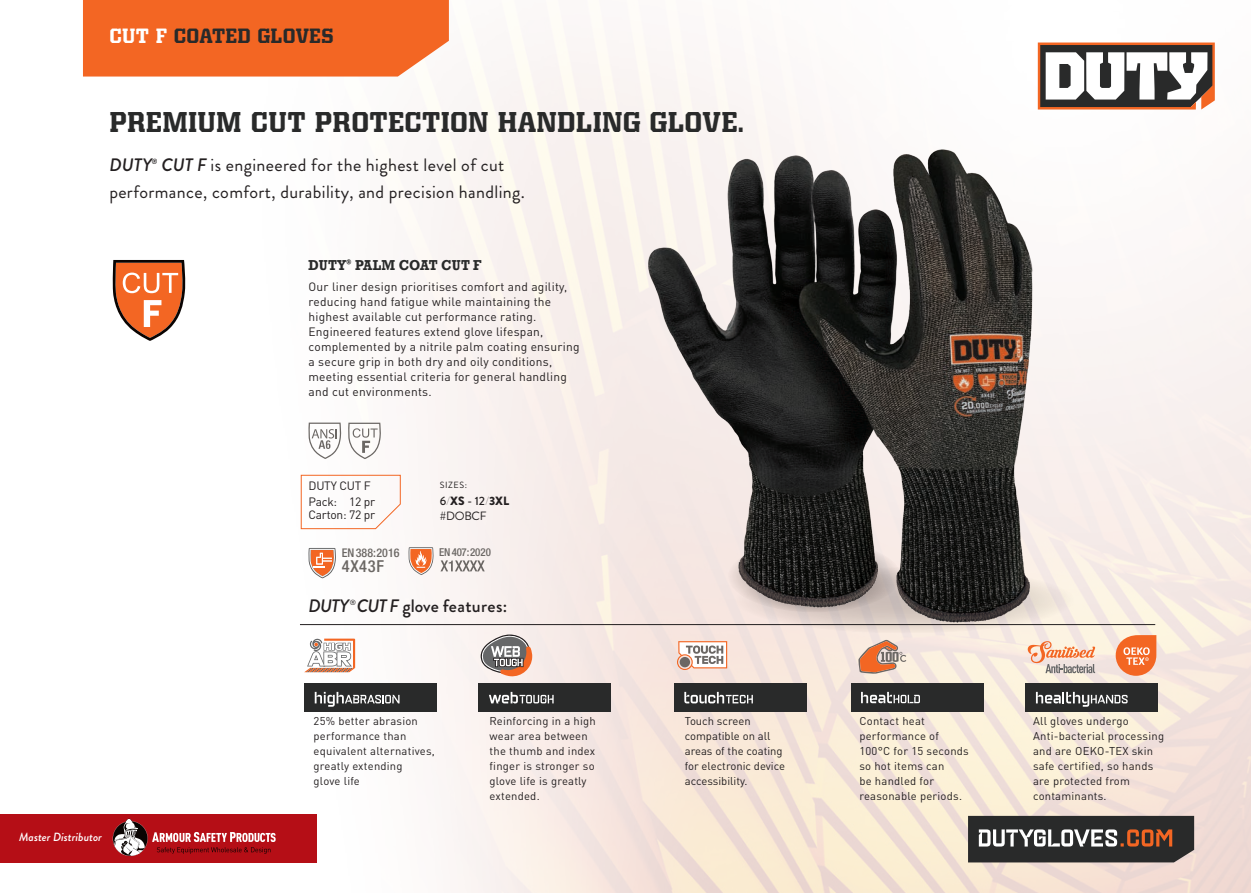
<style>
.page{position:relative;width:1251px;height:893px;background:#fff}
.page>*{position:absolute;margin:0;border:0;box-sizing:border-box;transform-origin:0 0}
.t1{font:700 27px "Kairos Pro";letter-spacing:.01em;color:#292a2a;scale:.9 1}
.t2{font:700 19.5px "Kairos Pro";letter-spacing:.01em;color:#292a2a;scale:.9 1}
.t3{font:18px/27px "Brandon Grotesque";letter-spacing:.02em;color:#231f20}
.t4{font:500 18px "Brandon Grotesque";letter-spacing:.015em;color:#231f20}
.t5{font:italic 500 18px "Brandon Grotesque";color:#231f20}
.t6{font:500 condensed 16.5px "Helvetica Neue LT Pro";letter-spacing:.04em;color:#6b6764}
.t7{font:700 13.5px "Rockwell";letter-spacing:.02em;color:#292a2a;scale:.9 1}
.t8{font:12px/15px "DIN Pro";letter-spacing:.02em;color:#231f20}
.t9{font:12px/16.2px "DIN Pro";letter-spacing:-.02em;color:#231f20}
.t10{font:12px/15.5px "Brandon Grotesque";letter-spacing:-.02em;color:#231f20}
.t11{font:500 condensed 12px "Helvetica Neue LT Pro";color:#6b6764}
.t12{font:italic 500 11.85px "Brandon Grotesque";color:#fff}
.t13{font:11.25px/15px "DIN Pro";letter-spacing:.02em;color:#231f20}
.t14{font:11.25px/15px "DIN Pro";color:#231f20}
.t15{font:500 condensed 10.95px "Helvetica Neue LT Pro";letter-spacing:-.01em;color:#6b6764}
.t16{font:9px "Brandon Grotesque";letter-spacing:.06em;color:#231f20}
.t17{font:7.5px "Brandon Grotesque";color:#231f20}
.t18{font:italic 500 7.5px "Brandon Grotesque";color:#231f20}
.t19{font:700 6px "Rockwell";color:#292a2a;scale:.9 1}
.s1{color:#fff}
.s2{font-weight:500;font-style:italic}
.s3{font-weight:500}
.s4{font-weight:100}
.s5{font-weight:900}
.s6{font-style:italic}
</style>
<div class="page">
<img style="left:0;top:36px;width:1250px;height:857px">
<div style="left:83px;top:0;width:366px;height:77px;background:#f36623"></div>
<div style="left:304px;top:684px;width:133px;height:28px;background:#292a2a"></div>
<div style="left:477px;top:684px;width:133px;height:28px;background:#292a2a"></div>
<svg style="left:489px;top:692px;width:64px;height:11px"></svg>
<svg style="left:315px;top:692px;width:84px;height:15px"></svg>
<svg style="left:304px;top:638px;width:51px;height:34px"></svg>
<svg style="left:480px;top:632px;width:52px;height:45px"></svg>
<svg style="left:308px;top:423px;width:33px;height:36px"></svg>
<svg style="left:348px;top:423px;width:33px;height:36px"></svg>
<svg style="left:112px;top:260px;width:74px;height:81px"></svg>
<svg style="left:301px;top:475px;width:99px;height:54px"></svg>
<svg style="left:440px;top:560px;width:44px;height:11px"></svg>
<svg style="left:308px;top:547px;width:28px;height:32px"></svg>
<svg style="left:407px;top:547px;width:26px;height:29px"></svg>
<svg style="left:1037px;top:43px;width:177px;height:67px"></svg>
<div style="left:674px;top:684px;width:132px;height:28px;background:#292a2a"></div>
<div style="left:851px;top:684px;width:132px;height:28px;background:#292a2a"></div>
<div style="left:1024px;top:684px;width:133px;height:28px;background:#292a2a"></div>
<svg style="left:1027px;top:641px;width:67px;height:32px;background:#e7c4b0"></svg>
<svg style="left:1115px;top:635px;width:41px;height:41px;background:#f48c5a"></svg>
<svg style="left:1035px;top:692px;width:92px;height:15px"></svg>
<svg style="left:861px;top:692px;width:58px;height:11px"></svg>
<svg style="left:684px;top:692px;width:68px;height:11px"></svg>
<div style="left:733px;top:567px;width:342px;height:67px;background:#f1e6de;border-radius:50%"></div>
<img style="left:643px;top:143px;width:406px;height:492px">
<svg style="left:858px;top:640px;width:48px;height:34px;background:#d7a085"></svg>
<svg style="left:676px;top:641px;width:51px;height:29px"></svg>
<svg style="left:967px;top:816px;width:226px;height:46px;background:#4b4643"></svg>
<div style="left:0;top:814px;width:316px;height:48px;background:#b50e16"></div>
<svg style="left:113px;top:819px;width:162px;height:37px"></svg>
<hr style="left:300px;top:624px;width:854px;height:1px;background:#231f20">
<h2 class="t2" style="left:109px;top:22px;width:251px"><span class="s1">CUT F</span> COATED GLOVES</h2>
<h1 class="t1" style="left:109px;top:103px;width:706px">PREMIUM CUT PROTECTION HANDLING GLOVE.</h1>
<h3 class="t5" style="left:109px;top:152px;width:44px">DUTY</h3>
<p class="t18" style="left:152px;top:156px;width:7px">®</p>
<h3 class="t3" style="left:109px;top:152px;width:417px;text-indent:52px"><span class="s2">CUT F</span> is engineered for the highest level of cut performance, comfort, durability, and precision handling.</h3>
<p class="t7" style="left:308px;top:256px;width:44px">DUTY</p>
<p class="t19" style="left:346px;top:258px;width:7px">®</p>
<p class="t7" style="left:355px;top:256px;width:142px">PALM COAT CUT F</p>
<p class="t8" style="left:308px;top:278px;width:272px">Our liner design prioritises comfort and agility, reducing hand fatigue while maintaining the highest available cut performance rating.<br>Engineered features extend glove lifespan, complemented by a nitrile palm coating ensuring a secure grip in both dry and oily conditions, meeting essential criteria for general handling and cut environments.</p>
<p class="t9" style="left:308px;top:476px;width:68px">DUTY CUT F<br>Pack: 12 pr</p>
<p class="t9" style="left:308px;top:505px;width:68px">Carton: 72 pr</p>
<p class="t11" style="left:342px;top:546px;width:59px">EN 388:2016</p>
<p class="t15" style="left:439px;top:546px;width:53px">EN 407:2020</p>
<h3 class="t6" style="left:342px;top:556px;width:44px">4X43F</h3>
<p class="t16" style="left:439px;top:479px;width:29px">SIZES:</p>
<p class="t10" style="left:439px;top:493px;width:71px"><span class="s3">6</span><span class="s4">/</span><span class="s5">XS</span> <span class="s3">- 12</span><span class="s4">/</span><span class="s5">3XL </span>#DOBCF</p>
<p class="t17" style="left:350px;top:597px;width:8px">®</p>
<h3 class="t4" style="left:308px;top:594px;width:200px"><span class="s6">DUTY CUT F</span> glove features:</h3>
<p class="t12" style="left:19px;top:828px;width:84px">Master Distributor</p>
<p class="t13" style="left:313px;top:713px;width:123px">25% better abrasion performance than equivalent alternatives, greatly extending<br>glove life</p>
<p class="t13" style="left:489px;top:713px;width:108px">Reinforcing in a high wear area between the thumb and index finger is stronger so glove life is greatly extended.</p>
<p class="t13" style="left:859px;top:713px;width:111px">Contact heat performance of<br>100°C for 15 seconds so hot items can<br>be handled for reasonable periods.</p>
<p class="t14" style="left:684px;top:713px;width:102px">Touch screen compatible on all areas of the coating for electronic device accessibility.</p>
<p class="t13" style="left:1032px;top:713px;width:132px">All gloves undergo<br>Anti-bacterial processing and are OEKO-TEX skin safe certified, so hands are protected from contaminants.</p>
</div>
